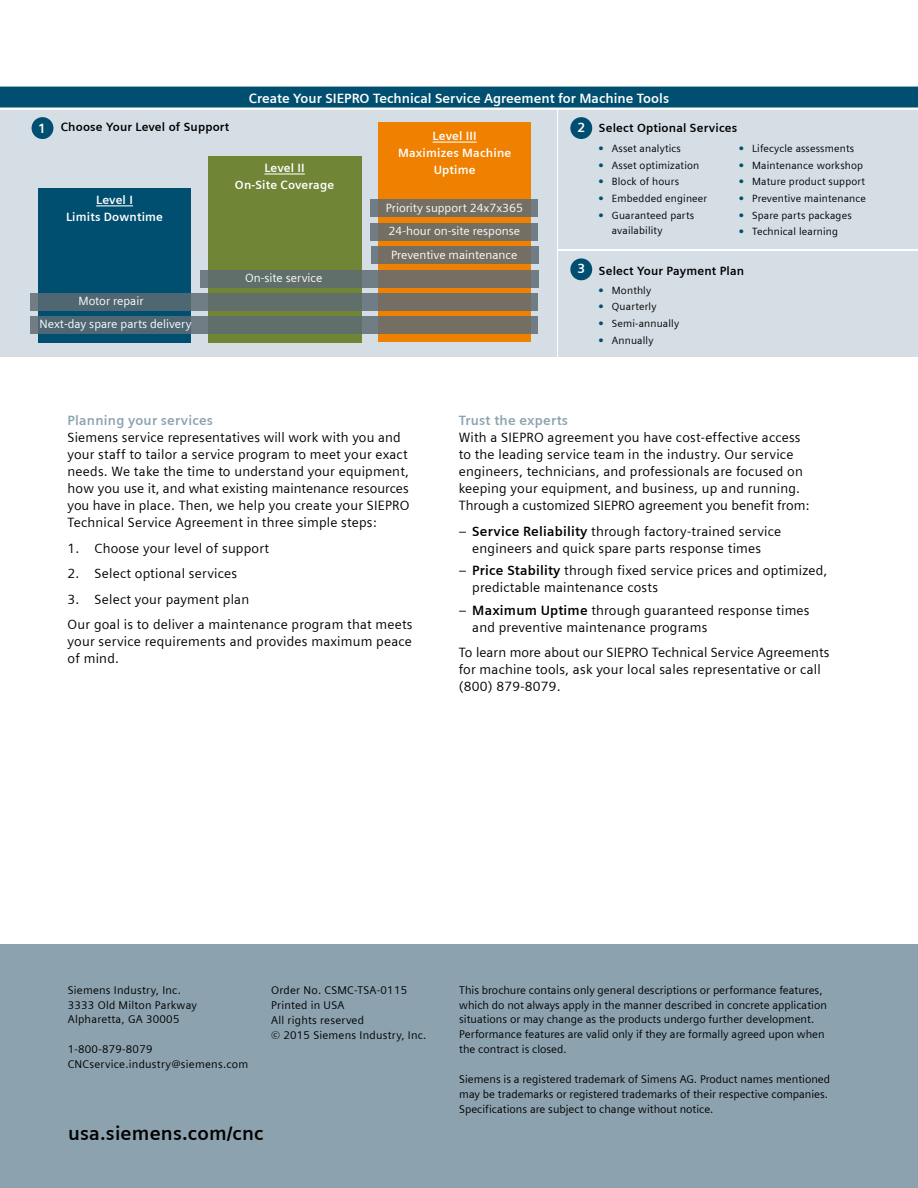
<style>
.page{position:relative;width:918px;height:1188px;background:#fff}
.page>*{position:absolute;margin:0;border:0;box-sizing:border-box;transform-origin:0 0}
.t1{font:700 19.5px "Siemens Sans";letter-spacing:.01em;color:#000}
.t2{font:13.5px/17px "Siemens Sans";letter-spacing:.015em;color:#000}
.t3{font:700 13.5px "Siemens Sans";color:#fff}
.t4{font:700 13.5px "Siemens Sans";letter-spacing:.015em;color:#8ca3af}
.t5{font:12px "Siemens Sans";color:#fff}
.t6{font:700 12px/17px "Siemens Sans";letter-spacing:.015em;color:#fff;text-align:center}
.t7{font:700 12px "Siemens Sans";letter-spacing:.015em;color:#000}
.t8{font:11.25px/14.9px "Siemens Sans";color:#000}
.t9{font:11.25px/14.9px "Siemens Sans";letter-spacing:.02em;color:#000}
.t10{font:10.5px/15px "Siemens Sans";letter-spacing:.015em;color:#000}
.s1{font-weight:900;color:#004f70}
.s2{font-size:13.5px;color:#fff}
.s3{font-weight:700}
</style>
<div class="page">
<div style="left:0;top:106px;width:556px;height:251px;background:#d5dee4"></div>
<div style="left:559px;top:106px;width:359px;height:143px;background:#d5dee4"></div>
<div style="left:559px;top:252px;width:359px;height:105px;background:#d5dee4"></div>
<div style="left:38px;top:188px;width:153px;height:154px;background:#004f70"></div>
<hr style="left:96px;top:205px;width:37px;height:1px;background:#fff">
<div style="left:208px;top:156px;width:153px;height:186px;background:#708636"></div>
<hr style="left:264px;top:173px;width:41px;height:2px;background:#fff">
<div style="left:378px;top:123px;width:153px;height:219px;background:#f08000"></div>
<hr style="left:433px;top:142px;width:44px;height:1px;background:#fff">
<svg style="left:30px;top:316px;width:508px;height:17px;background:#626d6c"></svg>
<svg style="left:30px;top:293px;width:508px;height:18px;background:#626d6c"></svg>
<svg style="left:200px;top:270px;width:338px;height:17px;background:#6a7068"></svg>
<svg style="left:371px;top:246px;width:167px;height:18px;background:#737064"></svg>
<svg style="left:371px;top:223px;width:167px;height:17px;background:#737064"></svg>
<svg style="left:371px;top:199px;width:167px;height:18px;background:#737064"></svg>
<div style="left:0;top:945px;width:918px;height:243px;background:#8ca3af"></div>
<div style="left:32px;top:117px;width:21px;height:22px;background:#004f70;border-radius:50%"></div>
<div style="left:570px;top:117px;width:22px;height:22px;background:#004f70;border-radius:50%"></div>
<div style="left:570px;top:258px;width:22px;height:22px;background:#004f70;border-radius:50%"></div>
<svg style="left:0;top:86px;width:918px;height:24px;background:#206581"></svg>
<p class="t3" style="left:249px;top:90px;width:422px">Create Your SIEPRO Technical Service Agreement for Machine Tools</p>
<p class="t10" style="left:598px;top:141px;width:84px"><span class="s1">•</span> Asset analytics</p>
<p class="t10" style="left:598px;top:158px;width:102px"><span class="s1">•</span> Asset optimization</p>
<p class="t10" style="left:598px;top:174px;width:82px"><span class="s1">•</span> Block of hours</p>
<p class="t10" style="left:598px;top:191px;width:110px"><span class="s1">•</span> Embedded engineer</p>
<p class="t10" style="left:612px;top:207px;width:84px;text-indent:-14px"><span class="s1">•</span> Guaranteed parts availability</p>
<p class="t7" style="left:38px;top:120px;width:193px"><span class="s2">1</span> Choose Your Level of Support</p>
<p class="t7" style="left:578px;top:122px;width:161px"><span class="s2">2</span> Select Optional Services</p>
<p class="t6" style="left:398px;top:128px;width:115px">Level III<br>Maximizes Machine<br>Uptime</p>
<p class="t10" style="left:739px;top:141px;width:117px"><span class="s1">•</span> Lifecycle assessments</p>
<p class="t10" style="left:739px;top:158px;width:126px"><span class="s1">•</span> Maintenance workshop</p>
<p class="t10" style="left:739px;top:174px;width:128px"><span class="s1">•</span> Mature product support</p>
<p class="t10" style="left:739px;top:191px;width:129px"><span class="s1">•</span> Preventive maintenance</p>
<p class="t10" style="left:739px;top:207px;width:115px"><span class="s1">•</span> Spare parts packages</p>
<p class="t10" style="left:739px;top:224px;width:101px"><span class="s1">•</span> Technical learning</p>
<p class="t6" style="left:235px;top:160px;width:101px">Level II<br>On-Site Coverage</p>
<p class="t6" style="left:66px;top:191px;width:99px">Level I<br>Limits Downtime</p>
<p class="t5" style="left:386px;top:201px;width:139px">Priority support 24x7x365</p>
<p class="t5" style="left:389px;top:224px;width:133px">24-hour on-site response</p>
<p class="t5" style="left:78px;top:294px;width:67px">Motor repair</p>
<p class="t5" style="left:39px;top:317px;width:154px">Next-day spare parts delivery</p>
<p class="t5" style="left:245px;top:271px;width:79px">On-site service</p>
<p class="t5" style="left:391px;top:248px;width:128px">Preventive maintenance</p>
<p class="t7" style="left:578px;top:264px;width:168px"><span class="s2">3</span> Select Your Payment Plan</p>
<p class="t10" style="left:598px;top:283px;width:54px"><span class="s1">•</span> Monthly</p>
<p class="t10" style="left:598px;top:299px;width:60px"><span class="s1">•</span> Quarterly</p>
<p class="t10" style="left:598px;top:316px;width:82px"><span class="s1">•</span> Semi-annually</p>
<p class="t10" style="left:598px;top:332px;width:57px"><span class="s1">•</span> Annually</p>
<p class="t4" style="left:68px;top:413px;width:147px">Planning your services</p>
<p class="t2" style="left:68px;top:429px;width:343px">Siemens service representatives will work with you and your staff to tailor a service program to meet your exact needs. We take the time to understand your equipment, how you use it, and what existing maintenance resources you have in place. Then, we help you create your SIEPRO Technical Service Agreement in three simple steps:</p>
<p class="t2" style="left:68px;top:540px;width:203px">1. Choose your level of support</p>
<p class="t2" style="left:68px;top:565px;width:171px">2. Select optional services</p>
<p class="t2" style="left:68px;top:586px;width:346px;line-height:25.5px">3. Select your payment plan<br>Our goal is to deliver a maintenance program that meets</p>
<p class="t2" style="left:68px;top:633px;width:346px">your service requirements and provides maximum peace of mind.</p>
<p class="t4" style="left:459px;top:413px;width:111px">Trust the experts</p>
<p class="t2" style="left:459px;top:429px;width:352px">With a SIEPRO agreement you have cost-effective access to the leading service team in the industry. Our service engineers, technicians, and professionals are focused on keeping your equipment, and business, up and running.<br>Through a customized SIEPRO agreement you benefit from:</p>
<p class="t2" style="left:459px;top:523px;width:324px;text-align:center">‒ <span class="s3">Service Reliability</span> through factory-trained service engineers and quick spare parts response times</p>
<p class="t2" style="left:472px;top:562px;width:357px;text-indent:-14px">‒ <span class="s3">Price Stability</span> through fixed service prices and optimized, predictable maintenance costs</p>
<p class="t2" style="left:472px;top:602px;width:339px;text-indent:-14px">‒ <span class="s3">Maximum Uptime</span> through guaranteed response times and preventive maintenance programs</p>
<p class="t2" style="left:459px;top:644px;width:372px">To learn more about our SIEPRO Technical Service Agreements for machine tools, ask your local sales representative or call (800) 879-8079.</p>
<p class="t9" style="left:68px;top:982px;width:131px">Siemens Industry, Inc.<br>3333 Old Milton Parkway<br>Alpharetta, GA 30005</p>
<p class="t9" style="left:68px;top:1042px;width:182px">1-800-879-8079<br>CNCservice.industry@siemens.com</p>
<p class="t9" style="left:271px;top:983px;width:157px">Order No. CSMC-TSA-0115<br>Printed in USA<br>All rights reserved<br>© 2015 Siemens Industry, Inc.</p>
<h1 class="t1" style="left:68px;top:1122px;width:197px">usa.siemens.com/cnc</h1>
<p class="t8" style="left:459px;top:982px;width:369px">This brochure contains only general descriptions or performance features, which do not always apply in the manner described in concrete application situations or may change as the products undergo further development.<br>Performance features are valid only if they are formally agreed upon when the contract is closed.</p>
<p class="t8" style="left:459px;top:1072px;width:372px">Siemens is a registered trademark of Simens AG. Product names mentioned may be trademarks or registered trademarks of their respective companies.<br>Specifications are subject to change without notice.</p>
</div>
